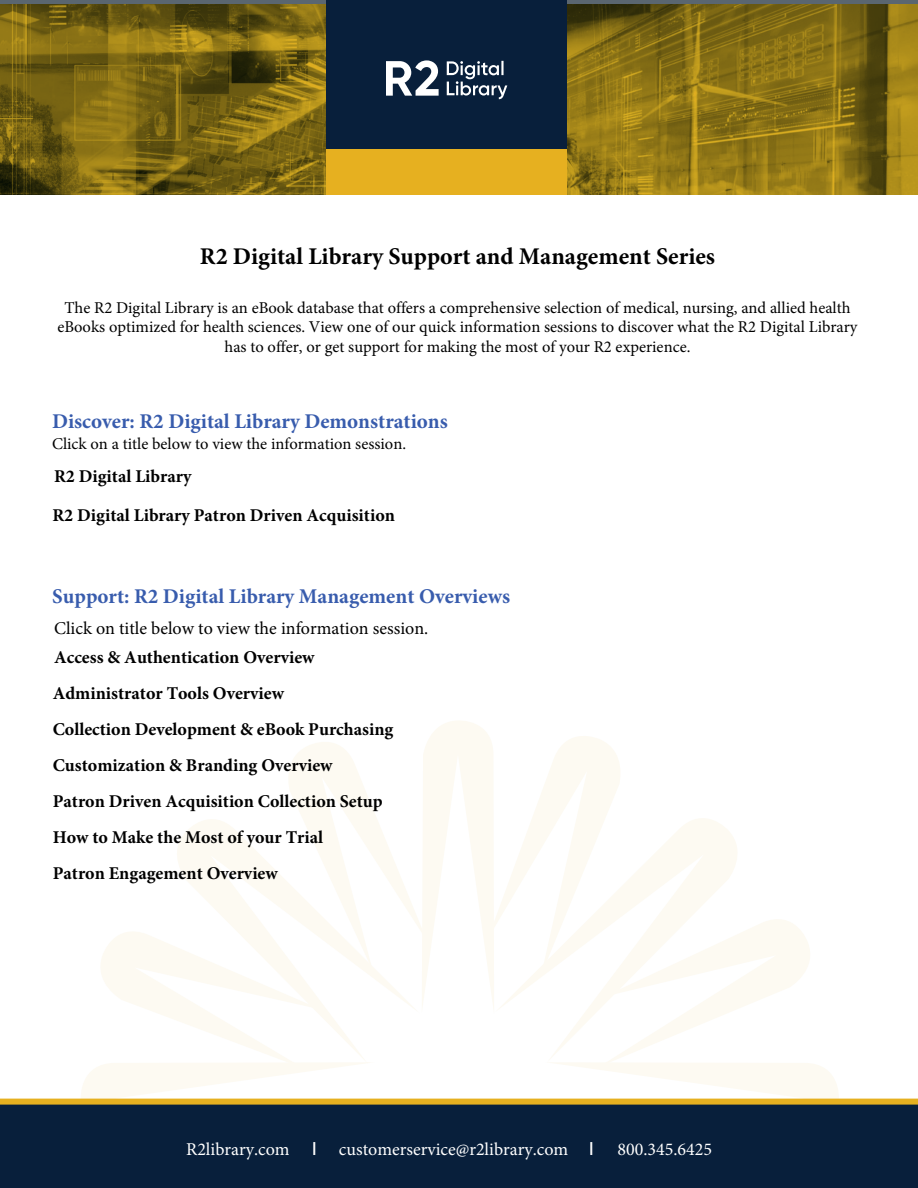
<style>
.page{position:relative;width:918px;height:1188px;background:#fff}
.page>*{position:absolute;margin:0;border:0;box-sizing:border-box;transform-origin:0 0}
.t1{font:700 24px "Minion Pro";color:#000}
.t2{font:700 21px "Minion Pro";color:#385cad}
.t3{font:700 18px/36px "Minion Pro";color:#000}
.t4{font:18px "Minion Pro";color:#fff}
.t5{font:18px "Minion Pro";color:#000}
.t6{font:16.5px/19.8px "Minion Pro";color:#000;text-align:center}
.s1{font-family:"Lucida Sans Unicode"}
</style>
<div class="page">
<svg style="left:0;top:4px;width:918px;height:190px;background:#816b14"></svg>
<div style="left:326px;top:0;width:241px;height:149px;background:#081f3b"></div>
<svg style="left:79px;top:721px;width:762px;height:378px"></svg>
<svg style="left:495px;top:804px;width:254px;height:258px"></svg>
<svg style="left:165px;top:805px;width:254px;height:258px"></svg>
<div style="left:0;top:1102px;width:918px;height:86px;background:#081f3b"></div>
<div style="left:0;top:1099px;width:918px;height:6px;background:#e6b020"></div>
<div style="left:326px;top:149px;width:241px;height:45px;background:#e6b020"></div>
<svg style="left:386px;top:60px;width:53px;height:36px"></svg>
<svg style="left:447px;top:61px;width:60px;height:38px"></svg>
<h1 class="t1" style="left:200px;top:240px;width:517px">R2 Digital Library Support and Management Series</h1>
<p class="t6" style="left:58px;top:298px;width:802px">The R2 Digital Library is an eBook database that offers a comprehensive selection of medical, nursing, and allied health eBooks optimized for health sciences. View one of our quick information sessions to discover what the R2 Digital Library has to offer, or get support for making the most of your R2 experience.</p>
<p class="t2" style="left:52px;top:406px;width:397px">Discover: R2 Digital Library Demonstrations</p>
<p class="t6" style="left:52px;top:434px;width:356px">Click on a title below to view the information session.</p>
<p class="t3" style="left:52px;top:456px;width:344px;line-height:39px">R2 Digital Library<br>R2 Digital Library Patron Driven Acquisition</p>
<p class="t2" style="left:52px;top:581px;width:459px">Support: R2 Digital Library Management Overviews</p>
<p class="t5" style="left:54px;top:616px;width:376px">Click on title below to view the information session.</p>
<p class="t3" style="left:53px;top:639px;width:342px">Access &amp; Authentication Overview Administrator Tools Overview<br>Collection Development &amp; eBook Purchasing Customization &amp; Branding Overview<br>Patron Driven Acquisition Collection Setup How to Make the Most of your Trial<br>Patron Engagement Overview</p>
<p class="t4" style="left:186px;top:1137px;width:409px">R2library.com <span class="s1">I</span> customerservice@r2library.com <span class="s1">I</span></p>
<p class="t4" style="left:618px;top:1137px;width:96px">800.345.6425</p>
</div>
